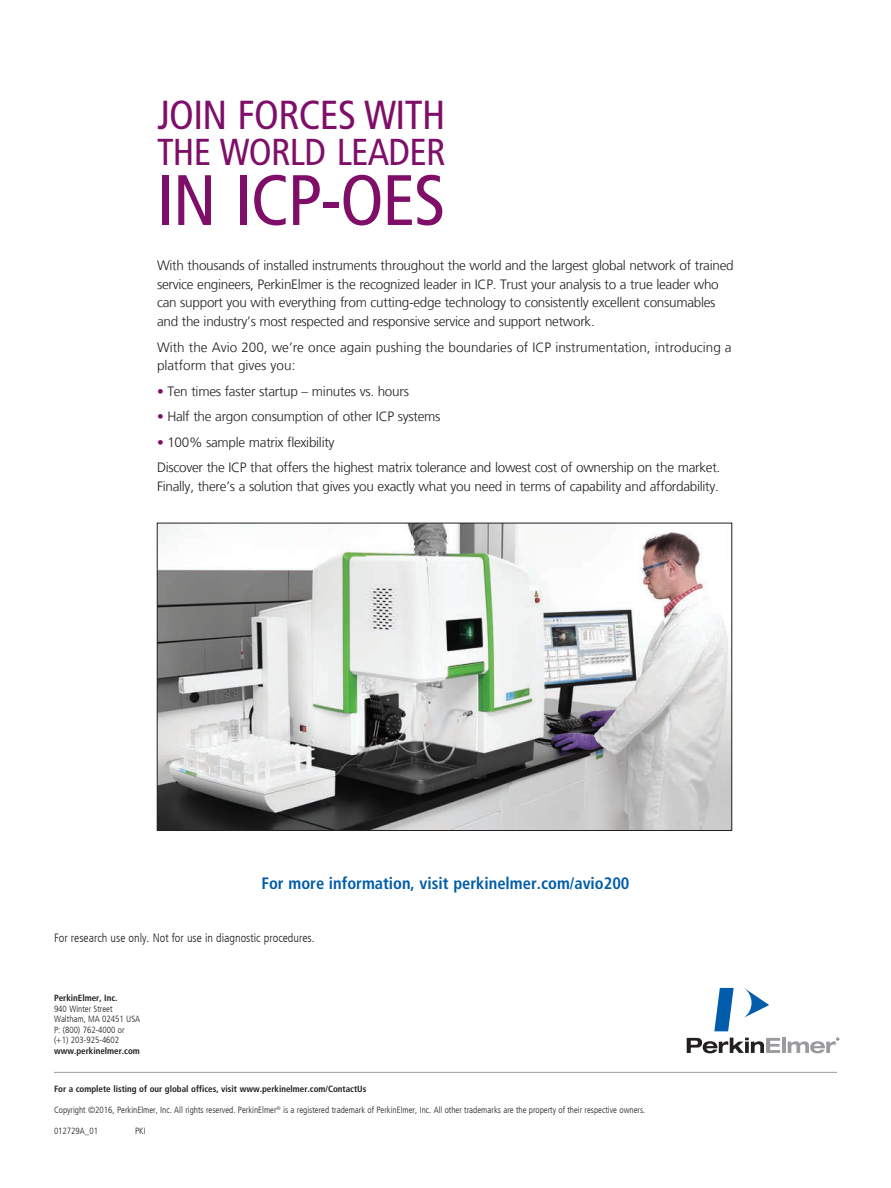
<style>
.page{position:relative;width:891px;height:1188px;background:#fff}
.page>*{position:absolute;margin:0;border:0;box-sizing:border-box;transform-origin:0 0}
.Product_Name{font:condensed 71.25px "Frutiger LT Com";letter-spacing:-.02em;color:#7f0e69}
.Product_Name-2{font:condensed 40.5px "Frutiger LT Com";letter-spacing:-.015em;color:#7f0e69}
.Product_Name-3{font:condensed 37.5px "Frutiger LT Com";letter-spacing:-.02em;color:#7f0e69}
.Copy_-_Paragraphs{font:700 condensed 16.5px "Frutiger LT Com";color:#015dab}
.Copy_-_Paragraphs-2{font:300 13.5px/18.8px "Frutiger LT Com";letter-spacing:-.02em;color:#231f20}
.Copy_-_Paragraphs-3{font:300 13.5px/18.8px "Frutiger LT Com";color:#231f20}
.t1{font:300 condensed 12px "Frutiger LT Com";color:#231f20}
.Signoff_Address{font:300 condensed 9px/10.5px "Frutiger LT Com";color:#231f20}
.Signoff_Address-2{font:700 condensed 9px "Frutiger LT Com";color:#231f20}
.s1{color:#7f0e69}
.s2{font-weight:700}
</style>
<div class="page">
<svg style="left:687px;top:1038px;width:93px;height:15px"></svg>
<hr style="left:782px;top:1038px;width:4px;height:15px;background:#999b9e">
<svg style="left:744px;top:988px;width:25px;height:30px"></svg>
<svg style="left:714px;top:988px;width:20px;height:43px"></svg>
<svg style="left:788px;top:1038px;width:51px;height:15px"></svg>
<hr style="left:54px;top:1072px;width:783px;height:1px;background:#999b9e">
<img style="left:159px;top:525px;width:571px;height:304px">
<p class="Product_Name-2" style="left:157px;top:91px;width:290px">JOIN FORCES WITH</p>
<p class="Product_Name-3" style="left:157px;top:130px;width:290px">THE WORLD LEADER</p>
<p class="Product_Name" style="left:157px;top:159px;width:290px">IN ICP-OES</p>
<p class="Copy_-_Paragraphs-2" style="left:157px;top:256px;width:578px">With thousands of installed instruments throughout the world and the largest global network of trained service engineers, PerkinElmer is the recognized leader in ICP. Trust your analysis to a true leader who can support you with everything from cutting-edge technology to consistently excellent consumables and the industry’s most respected and responsive service and support network.</p>
<p class="Copy_-_Paragraphs-3" style="left:157px;top:338px;width:576px">With the Avio 200, we’re once again pushing the boundaries of ICP instrumentation, introducing a platform that gives you:</p>
<p class="Copy_-_Paragraphs-2" style="left:157px;top:382px;width:253px"><span class="s1">•</span> Ten times faster startup – minutes vs. hours</p>
<p class="Copy_-_Paragraphs-2" style="left:157px;top:407px;width:285px"><span class="s1">•</span> Half the argon consumption of other ICP systems</p>
<p class="Copy_-_Paragraphs-2" style="left:157px;top:433px;width:179px"><span class="s1">•</span> 100% sample matrix flexibility</p>
<p class="Copy_-_Paragraphs-2" style="left:157px;top:458px;width:565px">Discover the ICP that offers the highest matrix tolerance and lowest cost of ownership on the market.<br>Finally, there’s a solution that gives you exactly what you need in terms of capability and affordability.</p>
<p class="Copy_-_Paragraphs" style="left:261px;top:874px;width:370px">For more information, visit perkinelmer.com/avio200</p>
<p class="t1" style="left:54px;top:930px;width:262px">For research use only. Not for use in diagnostic procedures.</p>
<p class="Signoff_Address" style="left:54px;top:993px;width:88px"><span class="s2">PerkinElmer, Inc.<br></span>940 Winter Street<br>Waltham, MA 02451 USA</p>
<p class="Signoff_Address" style="left:54px;top:1024px;width:72px">P: (800) 762-4000 or</p>
<p class="Signoff_Address" style="left:54px;top:1035px;width:67px">(+1) 203-925-4602</p>
<p class="Signoff_Address-2" style="left:54px;top:1045px;width:87px">www.perkinelmer.com</p>
<p class="Signoff_Address-2" style="left:54px;top:1083px;width:314px">For a complete listing of our global offices, visit www.perkinelmer.com/ContactUs</p>
<p class="Signoff_Address" style="left:54px;top:1105px;width:593px">Copyright ©2016, PerkinElmer, Inc. All rights reserved. PerkinElmer<sup>®</sup> is a registered trademark of PerkinElmer, Inc. All other trademarks are the property of their respective owners.</p>
<p class="Signoff_Address" style="left:54px;top:1126px;width:46px">012729A_01</p>
<p class="Signoff_Address" style="left:135px;top:1126px;width:12px">PKI</p>
</div>
